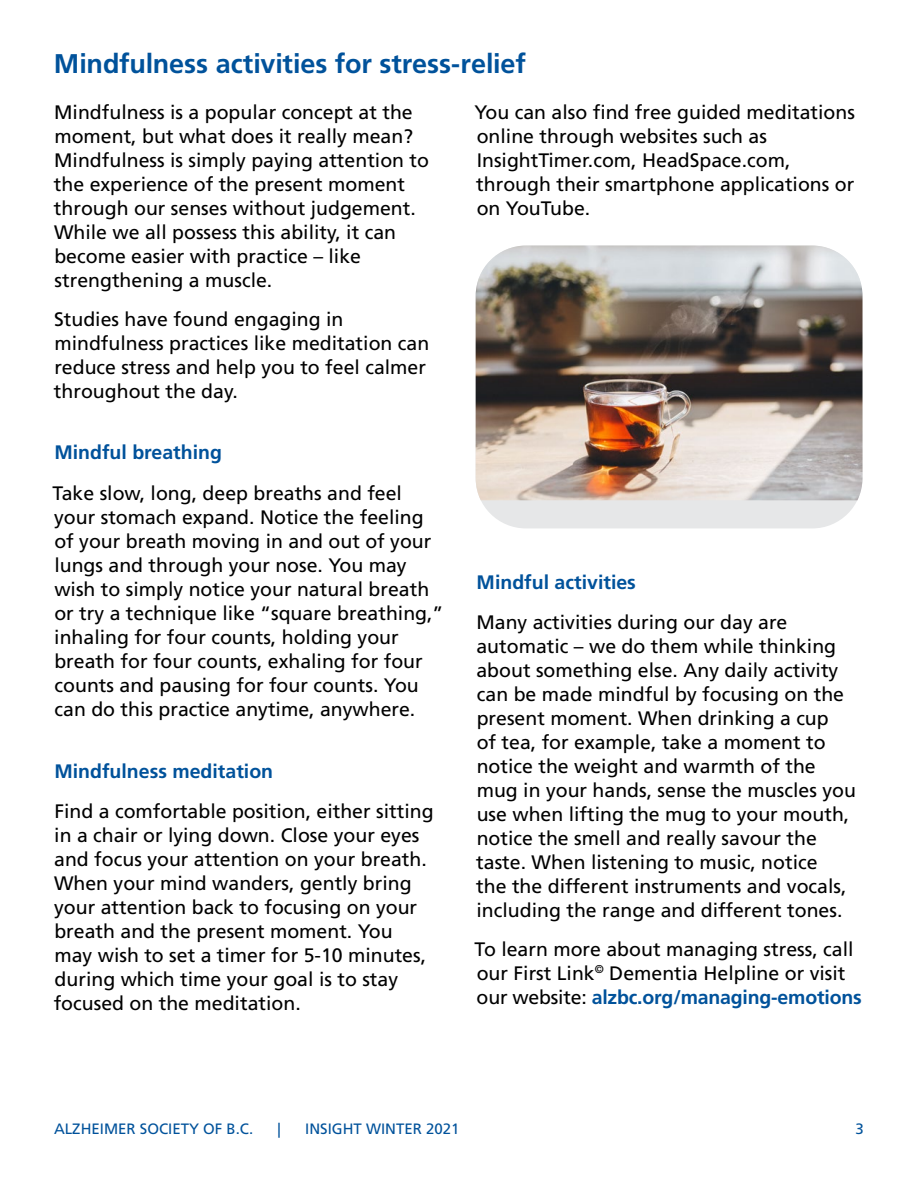
<style>
.page{position:relative;width:918px;height:1188px;background:#fff}
.page>*{position:absolute;margin:0;border:0;box-sizing:border-box;transform-origin:0 0}
.t1{font:700 27px "Frutiger LT Std";letter-spacing:-.005em;color:#00529b}
.t2{font:19.5px/24px "Frutiger LT Std";color:#000}
.t3{font:700 19.5px "Frutiger LT Std";color:#00529b}
.t4{font:15px "Frutiger LT Std";color:#00529b}
.s1{font-weight:700;color:#00529b}
</style>
<div class="page">
<div style="left:476px;top:246px;width:386px;height:282px;background:#e6e7e8;border-radius:50px"></div>
<img style="left:476px;top:246px;width:386px;height:254px">
<h1 class="t1" style="left:54px;top:48px;width:473px">Mindfulness activities for stress-relief</h1>
<p class="t2" style="left:54px;top:100px;width:377px">Mindfulness is a popular concept at the moment, but what does it really mean?<br>Mindfulness is simply paying attention to the experience of the present moment through our senses without judgement.<br>While we all possess this ability, it can become easier with practice – like strengthening a muscle.</p>
<p class="t2" style="left:54px;top:307px;width:377px">Studies have found engaging in mindfulness practices like meditation can reduce stress and help you to feel calmer throughout the day.</p>
<p class="t2" style="left:474px;top:100px;width:382px">You can also find free guided meditations online through websites such as<br>InsightTimer.com, HeadSpace.com, through their smartphone applications or on YouTube.</p>
<p class="t3" style="left:54px;top:441px;width:169px">Mindful breathing</p>
<p class="t2" style="left:52px;top:481px;width:393px">Take slow, long, deep breaths and feel your stomach expand. Notice the feeling of your breath moving in and out of your lungs and through your nose. You may wish to simply notice your natural breath or try a technique like “square breathing,” inhaling for four counts, holding your breath for four counts, exhaling for four counts and pausing for four counts. You can do this practice anytime, anywhere.</p>
<p class="t3" style="left:54px;top:759px;width:220px">Mindfulness meditation</p>
<p class="t2" style="left:54px;top:799px;width:381px">Find a comfortable position, either sitting in a chair or lying down. Close your eyes and focus your attention on your breath.<br>When your mind wanders, gently bring your attention back to focusing on your breath and the present moment. You may wish to set a timer for 5-10 minutes, during which time your goal is to stay focused on the meditation.</p>
<p class="t3" style="left:477px;top:570px;width:161px">Mindful activities</p>
<p class="t2" style="left:476px;top:610px;width:381px">Many activities during our day are automatic – we do them while thinking about something else. Any daily activity can be made mindful by focusing on the present moment. When drinking a cup<br>of tea, for example, take a moment to notice the weight and warmth of the mug in your hands, sense the muscles you use when lifting the mug to your mouth, notice the smell and really savour the taste. When listening to music, notice<br>the the different instruments and vocals, including the range and different tones.</p>
<p class="t2" style="left:475px;top:938px;width:389px">To learn more about managing stress, call our First Link<sup>©</sup> Dementia Helpline or visit our website: <span class="s1">alzbc.org/managing-emotions</span></p>
<p class="t4" style="left:54px;top:1120px;width:201px">ALZHEIMER SOCIETY OF B.C.</p>
<p class="t4" style="left:278px;top:1120px;width:5px">|</p>
<p class="t4" style="left:305px;top:1120px;width:156px">INSIGHT WINTER 2021</p>
<p class="t4" style="left:856px;top:1120px;width:10px">3</p>
</div>
